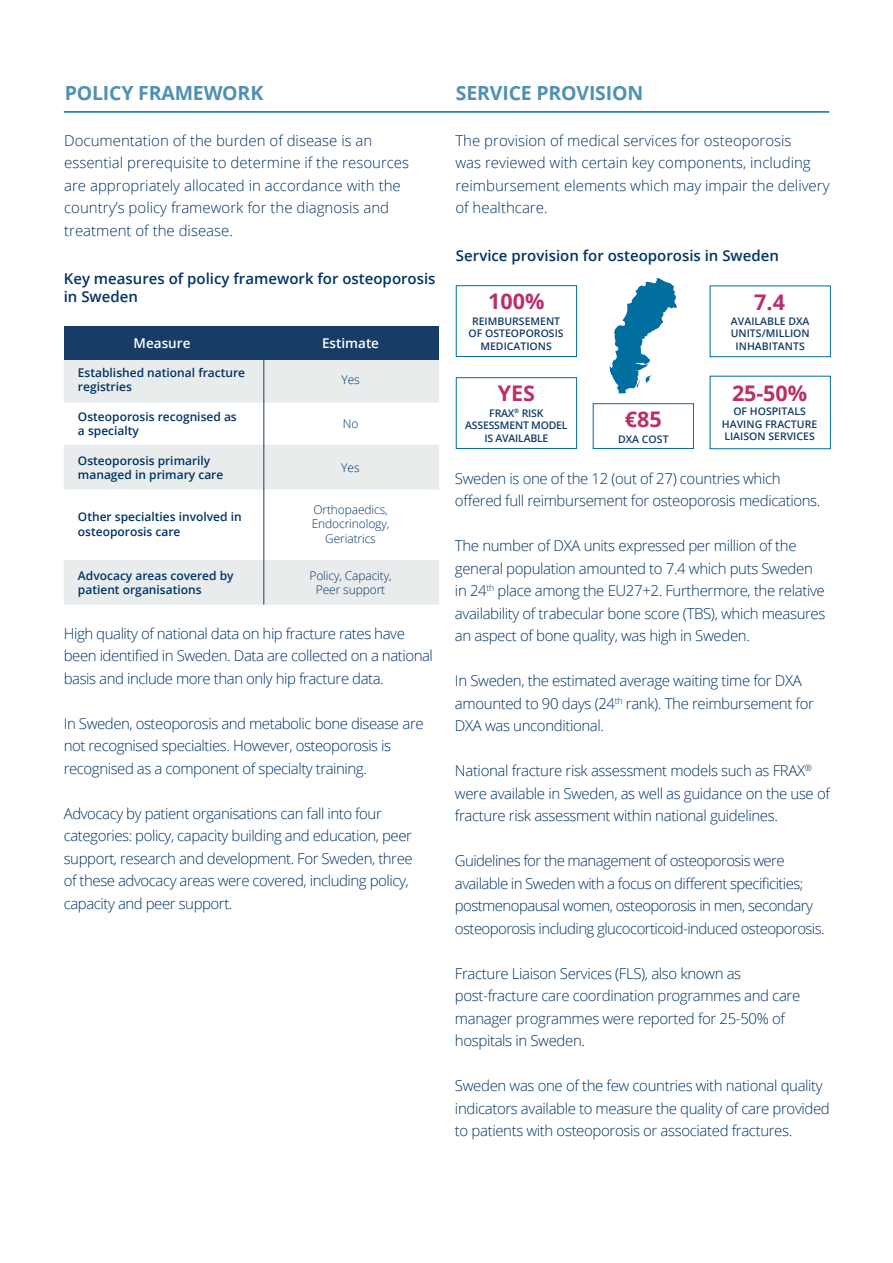
<style>
.page{position:relative;width:893px;height:1263px;background:#fff}
.page>*{position:absolute;margin:0;border:0;box-sizing:border-box;transform-origin:0 0}
.t1{font:700 21.6px "Open Sans";color:#b92e6b}
.Text{font:700 19.5px "Open Sans";letter-spacing:-.01em;color:#4f91b2}
.t2{font:300 15px/22.5px "Open Sans";letter-spacing:-.025em;color:#036}
.t3{font:300 15px/22.5px "Open Sans";color:#036}
.t4{font:600 15px/18px "Open Sans";color:#036}
.t5{font:600 13.5px "Open Sans";color:#fff}
.t6{font:600 12px/14.4px "Open Sans";color:#036}
.t7{font:300 12px "Open Sans";letter-spacing:-.01em;color:#036}
.t8{font:600 10.5px/12.6px "Open Sans";color:#123b66;text-align:center}
.t9{font:600 10.5px/12.6px "Open Sans";letter-spacing:-.02em;color:#123b66;text-align:center}
</style>
<div class="page">
<div style="left:64px;top:560px;width:375px;height:45px;background:#e8eced"></div>
<div style="left:64px;top:359px;width:375px;height:43px;background:#e8eced"></div>
<div style="left:64px;top:445px;width:375px;height:44px;background:#e8eced"></div>
<div style="left:64px;top:326px;width:375px;height:34px;background:#173c66"></div>
<hr style="left:263px;top:342px;width:1px;height:263px;background:#173c66">
<div style="left:456px;top:285px;width:121px;height:72px;border:1px solid #006d9e"></div>
<div style="left:593px;top:403px;width:101px;height:46px;border:1px solid #006d9e"></div>
<div style="left:456px;top:377px;width:121px;height:72px;border:1px solid #006d9e"></div>
<div style="left:710px;top:376px;width:121px;height:73px;border:1px solid #006d9e"></div>
<div style="left:710px;top:286px;width:121px;height:71px;border:1px solid #006d9e"></div>
<hr style="left:64px;top:111px;width:765px;height:2px;background:#006d9e">
<svg style="left:610px;top:278px;width:67px;height:115px"></svg>
<p class="Text" style="left:65px;top:79px;width:200px">POLICY FRAMEWORK</p>
<p class="t3" style="left:64px;top:129px;width:346px">Documentation of the burden of disease is an essential prerequisite to determine if the resources are appropriately allocated in accordance with the country’s policy framework for the diagnosis and treatment of the disease.</p>
<p class="t4" style="left:64px;top:270px;width:373px">Key measures of policy framework for osteoporosis in Sweden</p>
<p class="t5" style="left:134px;top:334px;width:58px">Measure</p>
<p class="t5" style="left:322px;top:334px;width:58px">Estimate</p>
<p class="t6" style="left:78px;top:365px;width:169px">Established national fracture registries</p>
<p class="t7" style="left:341px;top:372px;width:20px">Yes</p>
<p class="t6" style="left:78px;top:409px;width:160px">Osteoporosis recognised as a specialty</p>
<p class="t7" style="left:343px;top:415px;width:17px">No</p>
<p class="t7" style="left:341px;top:459px;width:20px">Yes</p>
<p class="t7" style="left:313px;top:501px;width:76px">Orthopaedics,</p>
<p class="t7" style="left:312px;top:516px;width:79px">Endocrinology,</p>
<p class="t7" style="left:325px;top:530px;width:52px">Geriatrics</p>
<p class="t7" style="left:309px;top:567px;width:84px">Policy, Capacity,</p>
<p class="t7" style="left:316px;top:582px;width:71px">Peer support</p>
<p class="t6" style="left:78px;top:453px;width:147px">Osteoporosis primarily managed in primary care</p>
<p class="t6" style="left:78px;top:509px;width:165px">Other specialties involved in osteoporosis care</p>
<p class="t6" style="left:78px;top:568px;width:157px">Advocacy areas covered by patient organisations</p>
<p class="t2" style="left:64px;top:622px;width:371px">High quality of national data on hip fracture rates have been identified in Sweden. Data are collected on a national basis and include more than only hip fracture data.</p>
<p class="t2" style="left:64px;top:712px;width:361px">In Sweden, osteoporosis and metabolic bone disease are not recognised specialties. However, osteoporosis is recognised as a component of specialty training.</p>
<p class="t2" style="left:64px;top:802px;width:350px">Advocacy by patient organisations can fall into four categories: policy, capacity building and education, peer support, research and development. For Sweden, three of these advocacy areas were covered, including policy, capacity and peer support.</p>
<p class="Text" style="left:456px;top:79px;width:189px">SERVICE PROVISION</p>
<p class="t3" style="left:455px;top:129px;width:376px">The provision of medical services for osteoporosis<br>was reviewed with certain key components, including reimbursement elements which may impair the delivery of healthcare.</p>
<p class="t4" style="left:456px;top:246px;width:325px">Service provision for osteoporosis in Sweden</p>
<p class="t1" style="left:488px;top:286px;width:58px">100%</p>
<p class="t1" style="left:754px;top:287px;width:32px">7.4</p>
<p class="t8" style="left:469px;top:314px;width:97px">REIMBURSEMENT<br>OF OSTEOPOROSIS<br>MEDICATIONS</p>
<p class="t8" style="left:731px;top:314px;width:80px">AVAILABLE DXA</p>
<p class="t8" style="left:731px;top:327px;width:80px">UNITS/MILLION<br>INHABITANTS</p>
<p class="t1" style="left:498px;top:378px;width:39px">YES</p>
<p class="t9" style="left:465px;top:406px;width:104px">FRAX<sup>®</sup> RISK<br>ASSESSMENT MODEL<br>IS AVAILABLE</p>
<p class="t1" style="left:625px;top:404px;width:38px">€85</p>
<p class="t8" style="left:618px;top:432px;width:52px">DXA COST</p>
<p class="t1" style="left:732px;top:378px;width:77px">25-50%</p>
<p class="t8" style="left:722px;top:405px;width:97px">OF HOSPITALS<br>HAVING FRACTURE<br>LIAISON SERVICES</p>
<p class="t2" style="left:455px;top:467px;width:367px">Sweden is one of the 12 (out of 27) countries which offered full reimbursement for osteoporosis medications.</p>
<p class="t2" style="left:455px;top:534px;width:372px">The number of DXA units expressed per million of the general population amounted to 7.4 which puts Sweden in 24<sup>th</sup> place among the EU27+2. Furthermore, the relative availability of trabecular bone score (TBS), which measures an aspect of bone quality, was high in Sweden.</p>
<p class="t2" style="left:455px;top:669px;width:360px">In Sweden, the estimated average waiting time for DXA amounted to 90 days (24<sup>th</sup> rank). The reimbursement for<br>DXA was unconditional.</p>
<p class="t2" style="left:455px;top:759px;width:376px">National fracture risk assessment models such as FRAX<sup>® </sup>were available in Sweden, as well as guidance on the use of fracture risk assessment within national guidelines.</p>
<p class="t2" style="left:455px;top:849px;width:371px">Guidelines for the management of osteoporosis were available in Sweden with a focus on different specificities; postmenopausal women, osteoporosis in men, secondary osteoporosis including glucocorticoid-induced osteoporosis.</p>
<p class="t2" style="left:455px;top:962px;width:347px">Fracture Liaison Services (FLS), also known as post-fracture care coordination programmes and care manager programmes were reported for 25-50% of hospitals in Sweden.</p>
<p class="t2" style="left:455px;top:1074px;width:376px">Sweden was one of the few countries with national quality indicators available to measure the quality of care provided to patients with osteoporosis or associated fractures.</p>
</div>
